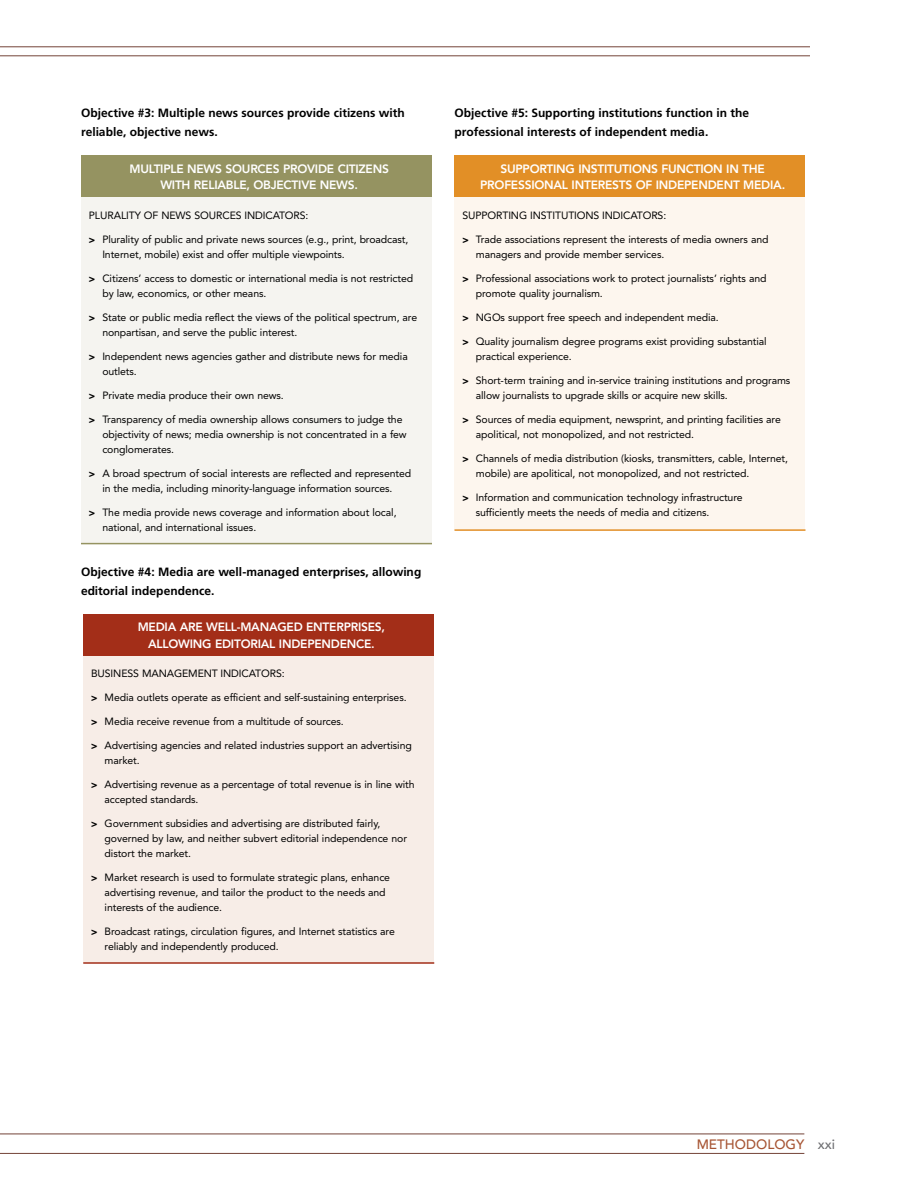
<style>
.page{position:relative;width:918px;height:1188px;background:#fff}
.page>*{position:absolute;margin:0;border:0;box-sizing:border-box;transform-origin:0 0}
.t1{font:500 13.5px "Avenir";color:#a75534}
.t2{font:700 12px/18.8px "Frutiger LT Std";color:#000}
.t3{font:800 12px/16.5px "Avenir";letter-spacing:-.02em;color:#fff;text-align:center}
.t4{font:10.5px/15px "Avenir LT Std";letter-spacing:-.01em;color:#000}
.s1{font-family:"Frutiger";font-weight:900}
.s2{color:#6d6e71}
</style>
<div class="page">
<hr style="left:0;top:46px;width:810px;height:1px;background:#734338">
<hr style="left:0;top:55px;width:810px;height:1px;background:#734338">
<hr style="left:0;top:1134px;width:804px;height:1px;background:#734338">
<hr style="left:0;top:1153px;width:804px;height:1px;background:#734338">
<div style="left:81px;top:190px;width:351px;height:354px;background:#f5f4f0"></div>
<div style="left:81px;top:156px;width:351px;height:41px;background:#959361"></div>
<hr style="left:81px;top:543px;width:351px;height:1px;background:#959361">
<div style="left:83px;top:648px;width:351px;height:315px;background:#f7ede7"></div>
<div style="left:83px;top:614px;width:351px;height:42px;background:#a32e18"></div>
<hr style="left:83px;top:962px;width:351px;height:2px;background:#a32e18">
<div style="left:454px;top:190px;width:352px;height:340px;background:#fdf6ee"></div>
<div style="left:454px;top:156px;width:352px;height:41px;background:#e28f26"></div>
<hr style="left:454px;top:529px;width:352px;height:2px;background:#e28f26">
<p class="t2" style="left:81px;top:104px;width:325px">Objective #3: Multiple news sources provide citizens with reliable, objective news.</p>
<p class="t3" style="left:129px;top:161px;width:261px">MULTIPLE NEWS SOURCES PROVIDE CITIZENS<br>WITH RELIABLE, OBJECTIVE NEWS.</p>
<p class="t4" style="left:89px;top:208px;width:221px">PLURALITY OF NEWS SOURCES INDICATORS:</p>
<p class="t4" style="left:102px;top:232px;width:307px;text-indent:-13px"><span class="s1">&gt;</span> Plurality of public and private news sources (e.g., print, broadcast,<br>Internet, mobile) exist and offer multiple viewpoints.</p>
<p class="t4" style="left:102px;top:271px;width:312px;text-indent:-13px"><span class="s1">&gt;</span> Citizens’ access to domestic or international media is not restricted by law, economics, or other means.</p>
<p class="t4" style="left:102px;top:310px;width:316px;text-indent:-13px"><span class="s1">&gt;</span> State or public media reflect the views of the political spectrum, are nonpartisan, and serve the public interest.</p>
<p class="t4" style="left:102px;top:349px;width:307px;text-indent:-13px"><span class="s1">&gt;</span> Independent news agencies gather and distribute news for media outlets.</p>
<p class="t4" style="left:89px;top:388px;width:197px"><span class="s1">&gt;</span> Private media produce their own news.</p>
<p class="t4" style="left:102px;top:412px;width:306px;text-indent:-13px"><span class="s1">&gt;</span> Transparency of media ownership allows consumers to judge the objectivity of news; media ownership is not concentrated in a few conglomerates.</p>
<p class="t4" style="left:89px;top:466px;width:324px;text-align:center"><span class="s1">&gt;</span> A broad spectrum of social interests are reflected and represented in the media, including minority-language information sources.</p>
<p class="t4" style="left:102px;top:505px;width:296px;text-indent:-13px"><span class="s1">&gt;</span> The media provide news coverage and information about local, national, and international issues.</p>
<p class="t2" style="left:81px;top:563px;width:342px">Objective #4: Media are well-managed enterprises, allowing editorial independence.</p>
<p class="t3" style="left:138px;top:620px;width:249px">MEDIA ARE WELL-MANAGED ENTERPRISES,<br>ALLOWING EDITORIAL INDEPENDENCE.</p>
<p class="t4" style="left:91px;top:667px;width:195px">BUSINESS MANAGEMENT INDICATORS:</p>
<p class="t4" style="left:91px;top:691px;width:317px"><span class="s1">&gt;</span> Media outlets operate as efficient and self-sustaining enterprises.</p>
<p class="t4" style="left:91px;top:715px;width:254px"><span class="s1">&gt;</span> Media receive revenue from a multitude of sources.</p>
<p class="t4" style="left:105px;top:739px;width:309px;text-indent:-13px"><span class="s1">&gt;</span> Advertising agencies and related industries support an advertising market.</p>
<p class="t4" style="left:105px;top:778px;width:311px;text-indent:-13px"><span class="s1">&gt;</span> Advertising revenue as a percentage of total revenue is in line with accepted standards.</p>
<p class="t4" style="left:105px;top:817px;width:304px;text-indent:-13px"><span class="s1">&gt;</span> Government subsidies and advertising are distributed fairly, governed by law, and neither subvert editorial independence nor distort the market.</p>
<p class="t4" style="left:105px;top:871px;width:287px;text-indent:-13px"><span class="s1">&gt;</span> Market research is used to formulate strategic plans, enhance advertising revenue, and tailor the product to the needs and interests of the audience.</p>
<p class="t4" style="left:105px;top:925px;width:292px;text-indent:-13px"><span class="s1">&gt;</span> Broadcast ratings, circulation figures, and Internet statistics are reliably and independently produced.</p>
<p class="t2" style="left:454px;top:104px;width:296px">Objective #5: Supporting institutions function in the professional interests of independent media.</p>
<p class="t3" style="left:480px;top:161px;width:307px">SUPPORTING INSTITUTIONS FUNCTION IN THE<br>PROFESSIONAL INTERESTS OF INDEPENDENT MEDIA.</p>
<p class="t4" style="left:462px;top:208px;width:205px">SUPPORTING INSTITUTIONS INDICATORS:</p>
<p class="t4" style="left:476px;top:232px;width:294px;text-indent:-13px"><span class="s1">&gt;</span> Trade associations represent the interests of media owners and managers and provide member services.</p>
<p class="t4" style="left:476px;top:271px;width:292px;text-indent:-13px"><span class="s1">&gt;</span> Professional associations work to protect journalists’ rights and promote quality journalism.</p>
<p class="t4" style="left:462px;top:310px;width:258px"><span class="s1">&gt;</span> NGOs support free speech and independent media.</p>
<p class="t4" style="left:476px;top:334px;width:292px;text-indent:-13px"><span class="s1">&gt;</span> Quality journalism degree programs exist providing substantial practical experience.</p>
<p class="t4" style="left:476px;top:373px;width:316px;text-indent:-13px"><span class="s1">&gt;</span> Short-term training and in-service training institutions and programs allow journalists to upgrade skills or acquire new skills.</p>
<p class="t4" style="left:476px;top:412px;width:306px;text-indent:-13px"><span class="s1">&gt;</span> Sources of media equipment, newsprint, and printing facilities are apolitical, not monopolized, and not restricted.</p>
<p class="t4" style="left:476px;top:451px;width:314px;text-indent:-13px"><span class="s1">&gt;</span> Channels of media distribution (kiosks, transmitters, cable, Internet, mobile) are apolitical, not monopolized, and not restricted.</p>
<p class="t4" style="left:476px;top:490px;width:268px;text-indent:-13px"><span class="s1">&gt;</span> Information and communication technology infrastructure sufficiently meets the needs of media and citizens.</p>
<p class="t1" style="left:697px;top:1139px;width:140px">METHODOLOGY <span class="s2">xxi</span></p>
</div>
